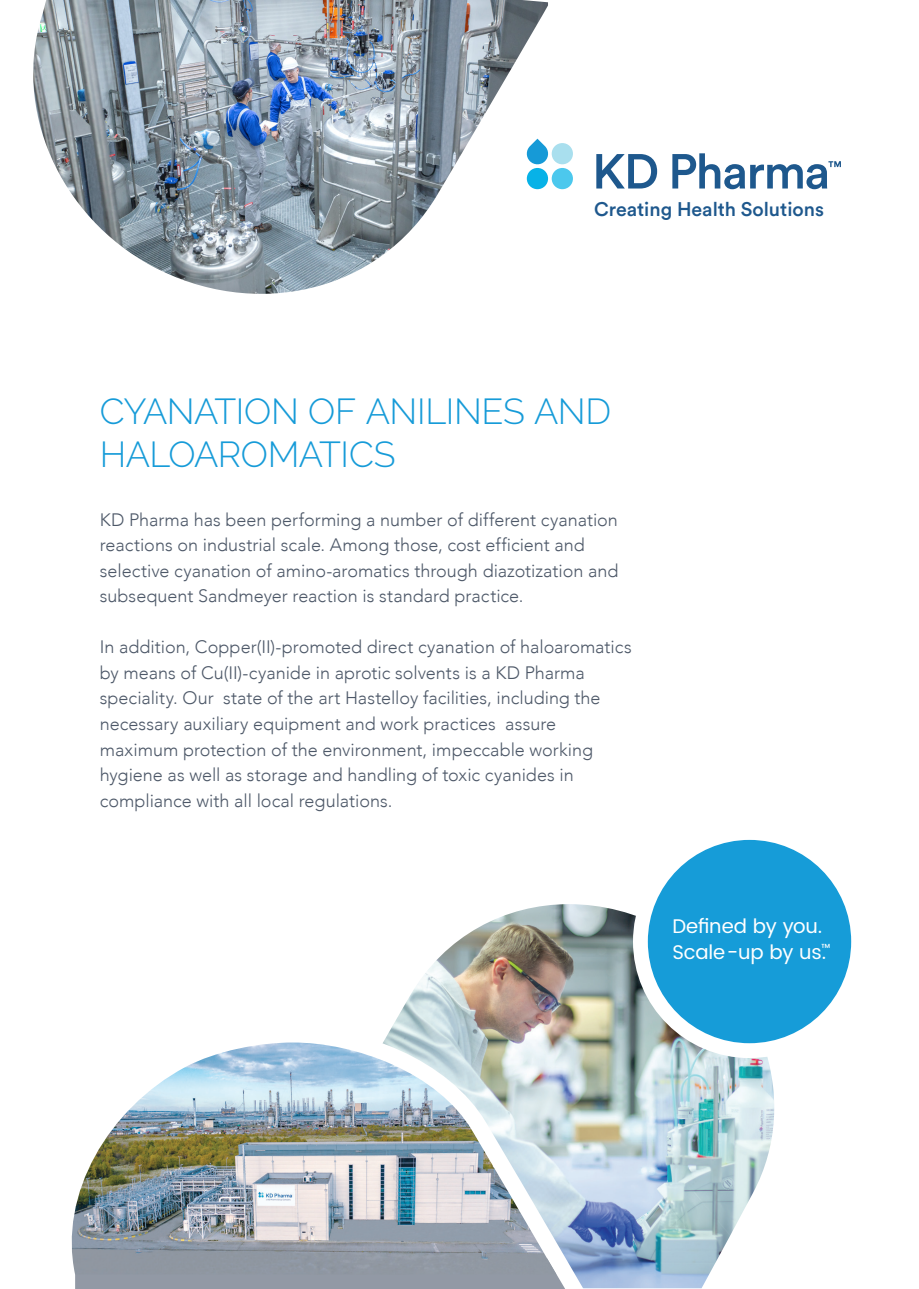
<style>
.page{position:relative;width:919px;height:1289px;background:#fff}
.page>*{position:absolute;margin:0;border:0;box-sizing:border-box;transform-origin:0 0}
.t1{font:300 36px/43.2px "Raleway";letter-spacing:-.015em;color:#169bd8}
.t2{font:19.8px "Poppins";letter-spacing:-.005em;color:#fff}
.t3{font:500 19.5px "Circular Std";color:#1e588d}
.t4{font:300 18px/25.5px "Avenir";color:#4d5868}
</style>
<div class="page">
<img style="left:33px;top:0;width:515px;height:294px">
<img style="left:393px;top:904px;width:382px;height:384px">
<img style="left:383px;top:1026px;width:201px;height:262px">
<div style="left:75px;top:1258px;width:495px;height:30px;background:#9299a5"></div>
<img style="left:71px;top:1042px;width:485px;height:232px">
<div style="left:633px;top:825px;width:232px;height:233px;background:#fff;border-radius:50%"></div>
<div style="left:647px;top:839px;width:204px;height:204px;background:#169cd8;border-radius:50%"></div>
<div style="left:551px;top:168px;width:22px;height:21px;background:#4cc8ed;border-radius:50%"></div>
<div style="left:526px;top:168px;width:22px;height:21px;background:#07b2e7;border-radius:50%"></div>
<svg style="left:525px;top:139px;width:23px;height:26px"></svg>
<div style="left:551px;top:143px;width:22px;height:21px;background:#a9dfee;border-radius:50%"></div>
<svg style="left:596px;top:154px;width:61px;height:34px"></svg>
<svg style="left:672px;top:153px;width:168px;height:36px"></svg>
<p class="t3" style="left:594px;top:197px;width:231px">Creating Health Solutions</p>
<h1 class="t1" style="left:100px;top:389px;width:513px">CYANATION OF ANILINES AND<br>HALOAROMATICS</h1>
<p class="t4" style="left:100px;top:507px;width:520px">KD Pharma has been performing a number of different cyanation reactions on industrial scale. Among those, cost efficient and selective cyanation of amino-aromatics through diazotization and subsequent Sandmeyer reaction is standard practice.</p>
<p class="t4" style="left:100px;top:634px;width:533px">In addition, Copper(II)-promoted direct cyanation of haloaromatics by means of Cu(II)-cyanide in aprotic solvents is a KD Pharma speciality. Our state of the art Hastelloy facilities, including the necessary auxiliary equipment and work practices assure maximum protection of the environment, impeccable working hygiene as well as storage and handling of toxic cyanides in compliance with all local regulations.</p>
<p class="t2" style="left:672px;top:911px;width:151px">Defined by you.</p>
<p class="t2" style="left:672px;top:937px;width:160px">Scale -up by us.<sup>™</sup></p>
</div>
